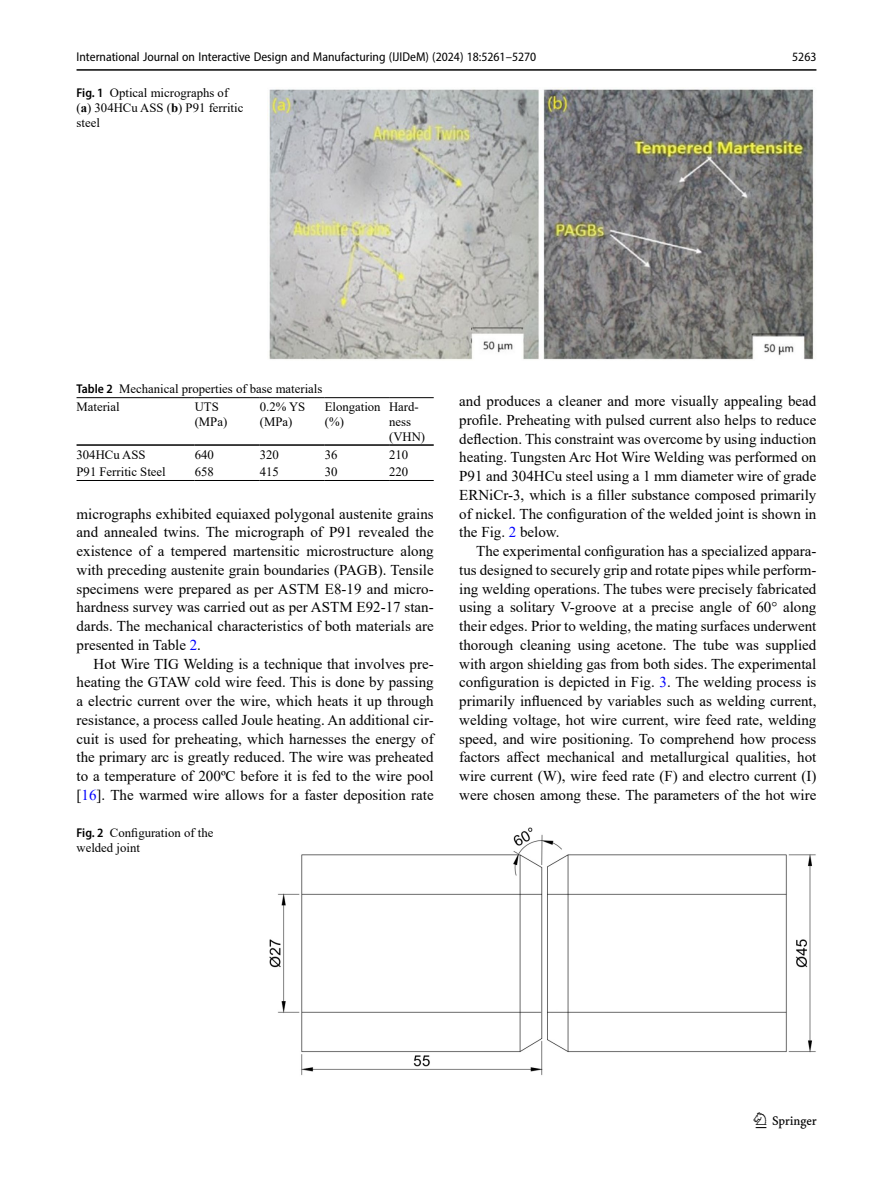
<style>
.page{position:relative;width:893px;height:1187px;background:#fff}
.page>*{position:absolute;margin:0;border:0;box-sizing:border-box;transform-origin:0 0}
.t1{font:22.5px "Springnew";color:#000}
.Body_Text_Indent{font:15px/18.8px "Times New Roman";color:#000;text-align:justify}
.Figure_Caption_Side{font:12.75px/15px "Times New Roman";color:#000}
.t2{font:semi-condensed 12.75px "Myriad Pro";color:#000}
.Table_Head{font:12.75px/15px "Times New Roman";color:#000}
.Table_Body{font:12.75px "Times New Roman";color:#000}
.Table_Caption{font:12.75px "Times New Roman";color:#000}
.s1{font-family:"Myriad Pro";font-weight:600;font-stretch:semi-condensed}
.s2{font-weight:700}
.s3{color:#00f}
</style>
<div class="page">
<hr style="left:77px;top:69px;width:739px;height:2px;background:#000">
<hr style="left:77px;top:444px;width:118px;height:2px;background:#000">
<hr style="left:195px;top:397px;width:65px;height:1px;background:#000">
<hr style="left:195px;top:444px;width:65px;height:2px;background:#000">
<hr style="left:260px;top:397px;width:65px;height:1px;background:#000">
<hr style="left:260px;top:444px;width:65px;height:2px;background:#000">
<hr style="left:325px;top:397px;width:64px;height:1px;background:#000">
<hr style="left:325px;top:444px;width:64px;height:2px;background:#000">
<hr style="left:389px;top:397px;width:45px;height:1px;background:#000">
<hr style="left:389px;top:444px;width:45px;height:2px;background:#000">
<hr style="left:77px;top:480px;width:118px;height:1px;background:#000">
<hr style="left:195px;top:480px;width:65px;height:1px;background:#000">
<hr style="left:260px;top:480px;width:65px;height:1px;background:#000">
<hr style="left:325px;top:480px;width:64px;height:1px;background:#000">
<hr style="left:389px;top:480px;width:45px;height:1px;background:#000">
<hr style="left:77px;top:397px;width:118px;height:1px;background:#000">
<img style="left:269px;top:827px;width:547px;height:249px">
<img style="left:269px;top:89px;width:545px;height:271px">
<p class="t2" style="left:77px;top:49px;width:461px">International Journal on Interactive Design and Manufacturing (IJIDeM) (2024) 18:5261–5270</p>
<p class="Figure_Caption_Side" style="left:77px;top:84px;width:168px"><span class="s1">Fig. 1</span> Optical micrographs of (<span class="s2">a</span>) 304HCu ASS (<span class="s2">b</span>) P91 ferritic steel</p>
<p class="t2" style="left:792px;top:49px;width:26px">5263</p>
<p class="Table_Caption" style="left:77px;top:380px;width:247px"><span class="s1">Table 2</span> Mechanical properties of base materials</p>
<p class="Table_Head" style="left:77px;top:398px;width:45px">Material</p>
<p class="Table_Head" style="left:195px;top:398px;width:34px">UTS (MPa)</p>
<p class="Table_Head" style="left:260px;top:398px;width:47px">0.2% YS (MPa)</p>
<p class="Table_Head" style="left:325px;top:398px;width:57px">Elongation (%)</p>
<p class="Table_Head" style="left:389px;top:398px;width:38px">Hard&shy;ness (VHN)</p>
<p class="Table_Body" style="left:77px;top:445px;width:71px">304HCu ASS</p>
<p class="Table_Body" style="left:195px;top:445px;width:21px">640</p>
<p class="Table_Body" style="left:260px;top:445px;width:21px">320</p>
<p class="Table_Body" style="left:325px;top:445px;width:14px">36</p>
<p class="Table_Body" style="left:389px;top:445px;width:21px">210</p>
<p class="Table_Body" style="left:77px;top:463px;width:91px">P91 Ferritic Steel</p>
<p class="Table_Body" style="left:195px;top:463px;width:21px">658</p>
<p class="Table_Body" style="left:260px;top:463px;width:21px">415</p>
<p class="Table_Body" style="left:325px;top:463px;width:14px">30</p>
<p class="Table_Body" style="left:389px;top:463px;width:21px">220</p>
<p class="Body_Text_Indent" style="left:77px;top:503px;width:359px">micrographs exhibited equiaxed polygonal austenite grains and annealed twins. The micrograph of P91 revealed the existence of a tempered martensitic microstructure along with preceding austenite grain boundaries (PAGB). Tensile specimens were prepared as per ASTM E8-19 and micro&shy;hardness survey was carried out as per ASTM E92-17 stan&shy;dards. The mechanical characteristics of both materials are presented in Table <span class="s3">2</span>.</p>
<p class="Body_Text_Indent" style="left:77px;top:653px;width:359px;text-indent:17px">Hot Wire TIG Welding is a technique that involves pre&shy;heating the GTAW cold wire feed. This is done by passing a electric current over the wire, which heats it up through resistance, a process called Joule heating. An additional cir&shy;cuit is used for preheating, which harnesses the energy of the primary arc is greatly reduced. The wire was preheated to a temperature of 200ºC before it is fed to the wire pool [<span class="s3">16</span>]. The warmed wire allows for a faster deposition rate</p>
<p class="Figure_Caption_Side" style="left:77px;top:824px;width:138px"><span class="s1">Fig. 2</span> Configuration of the welded joint</p>
<p class="Body_Text_Indent" style="left:459px;top:391px;width:359px">and produces a cleaner and more visually appealing bead profile. Preheating with pulsed current also helps to reduce deflection. This constraint was overcome by using induction heating. Tungsten Arc Hot Wire Welding was performed on P91 and 304HCu steel using a 1 mm diameter wire of grade ERNiCr-3, which is a filler substance composed primarily of nickel. The configuration of the welded joint is shown in the Fig. <span class="s3">2</span> below.</p>
<p class="Body_Text_Indent" style="left:459px;top:541px;width:359px;text-indent:17px">The experimental configuration has a specialized appara&shy;tus designed to securely grip and rotate pipes while perform&shy;ing welding operations. The tubes were precisely fabricated using a solitary V-groove at a precise angle of 60° along their edges. Prior to welding, the mating surfaces underwent thorough cleaning using acetone. The tube was supplied with argon shielding gas from both sides. The experimental configuration is depicted in Fig. <span class="s3">3</span>. The welding process is primarily influenced by variables such as welding current, welding voltage, hot wire current, wire feed rate, welding speed, and wire positioning. To comprehend how process factors affect mechanical and metallurgical qualities, hot wire current (W), wire feed rate (F) and electro current (I) were chosen among these. The parameters of the hot wire</p>
<h1 class="t1" style="left:756px;top:1107px;width:63px">1 3</h1>
</div>
